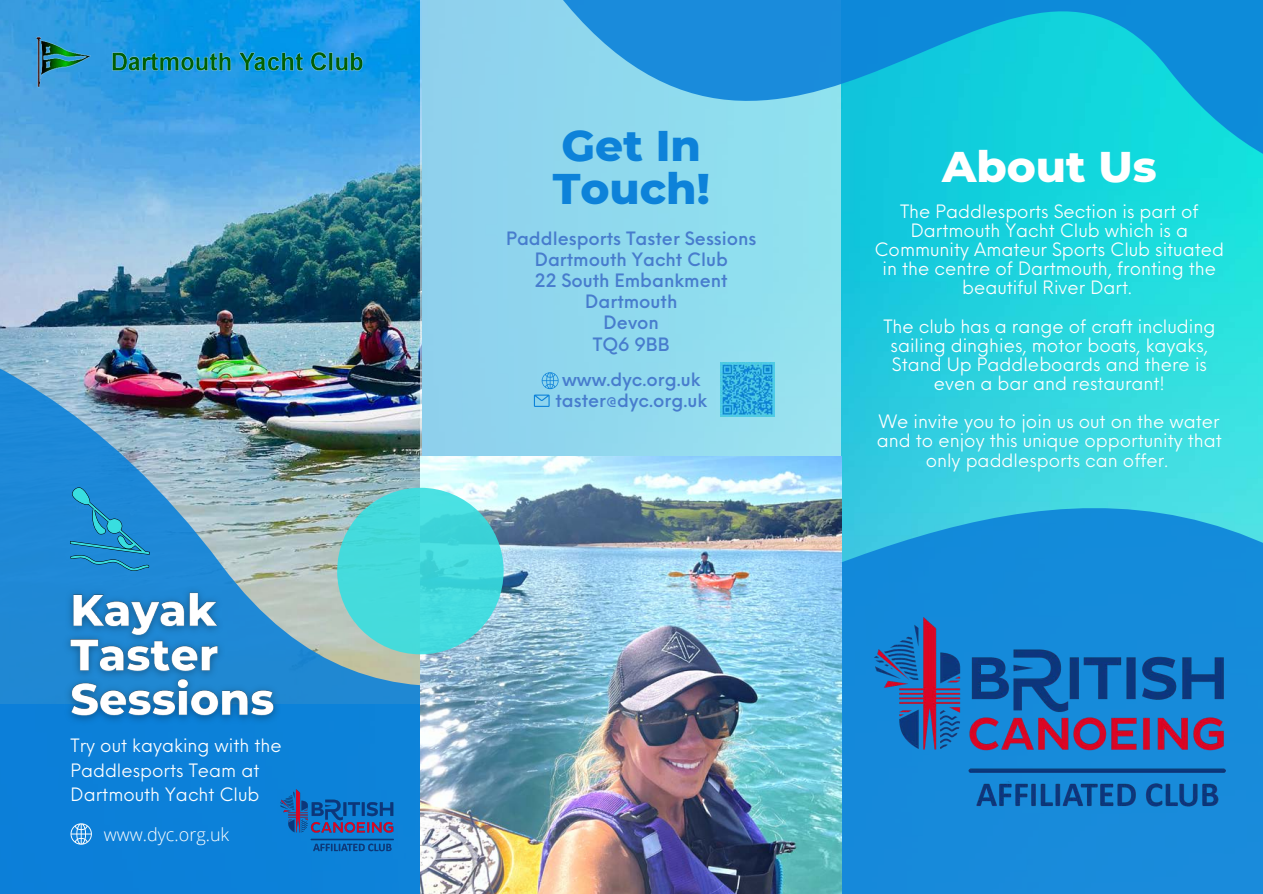
<style>
.page{position:relative;width:1263px;height:894px;background:#fff}
.page>*{position:absolute;margin:0;border:0;box-sizing:border-box;transform-origin:0 0}
.t1{font:800 43.8px "Montserrat";color:#0d82d9}
.t2{font:800 43.8px "Montserrat";color:#fff}
.t3{font:18px/19px "Neue Einstellung";color:#fff;text-align:center}
.t4{font:500 18px "Neue Einstellung";color:#477ccd}
.t5{font:300 18px "Open Sans";color:#fff}
</style>
<div class="page">
<img style="left:0;top:0;width:1263px;height:893px">
<div style="left:421px;top:0;width:420px;height:893px;background:#8fd3ed"></div>
<svg style="left:563px;top:0;width:700px;height:557px"></svg>
<img style="left:421px;top:456px;width:420px;height:436px">
<div style="left:337px;top:487px;width:167px;height:167px;background:#45dbdc;border-radius:50%"></div>
<img style="left:874px;top:617px;width:351px;height:206px">
<img style="left:280px;top:789px;width:114px;height:67px">
<svg style="left:71px;top:487px;width:78px;height:84px;background:#208ecd"></svg>
<svg style="left:534px;top:372px;width:25px;height:35px"></svg>
<svg style="left:71px;top:823px;width:21px;height:21px"></svg>
<img style="left:721px;top:362px;width:54px;height:54px">
<img style="left:13px;top:29px;width:383px;height:61px">
<img style="left:58px;top:571px;width:242px;height:169px">
<p class="t3" style="left:71px;top:730px;width:213px;line-height:24.8px;text-align:left">Try out kayaking with the<br>Paddlesports Team at</p>
<p class="t3" style="left:71px;top:783px;width:191px">Dartmouth Yacht Club</p>
<p class="t5" style="left:104px;top:821px;width:127px">www.dyc.org.uk</p>
<p class="t1" style="left:562px;top:118px;width:141px">Get In</p>
<p class="t1" style="left:553px;top:161px;width:159px">Touch!</p>
<p class="t4" style="left:506px;top:223px;width:252px">Paddlesports Taster Sessions</p>
<p class="t4" style="left:535px;top:244px;width:195px">Dartmouth Yacht Club</p>
<p class="t4" style="left:535px;top:265px;width:194px">22 South Embankment</p>
<p class="t4" style="left:585px;top:286px;width:94px">Dartmouth</p>
<p class="t4" style="left:603px;top:307px;width:57px">Devon</p>
<p class="t4" style="left:593px;top:328px;width:79px">TQ6 9BB</p>
<p class="t4" style="left:562px;top:363px;width:140px">www.dyc.org.uk</p>
<p class="t4" style="left:555px;top:384px;width:153px">taster@dyc.org.uk</p>
<p class="t2" style="left:942px;top:140px;width:216px">About Us</p>
<p class="t3" style="left:875px;top:200px;width:351px">The Paddlesports Section is part of Dartmouth Yacht Club which is a Community Amateur Sports Club situated in the centre of Dartmouth, fronting the beautiful River Dart.</p>
<p class="t3" style="left:883px;top:314px;width:334px">The club has a range of craft including sailing dinghies, motor boats, kayaks, Stand Up Paddleboards and there is even a bar and restaurant!</p>
<p class="t3" style="left:877px;top:410px;width:347px">We invite you to join us out on the water and to enjoy this unique opportunity that only paddlesports can offer.</p>
</div>
